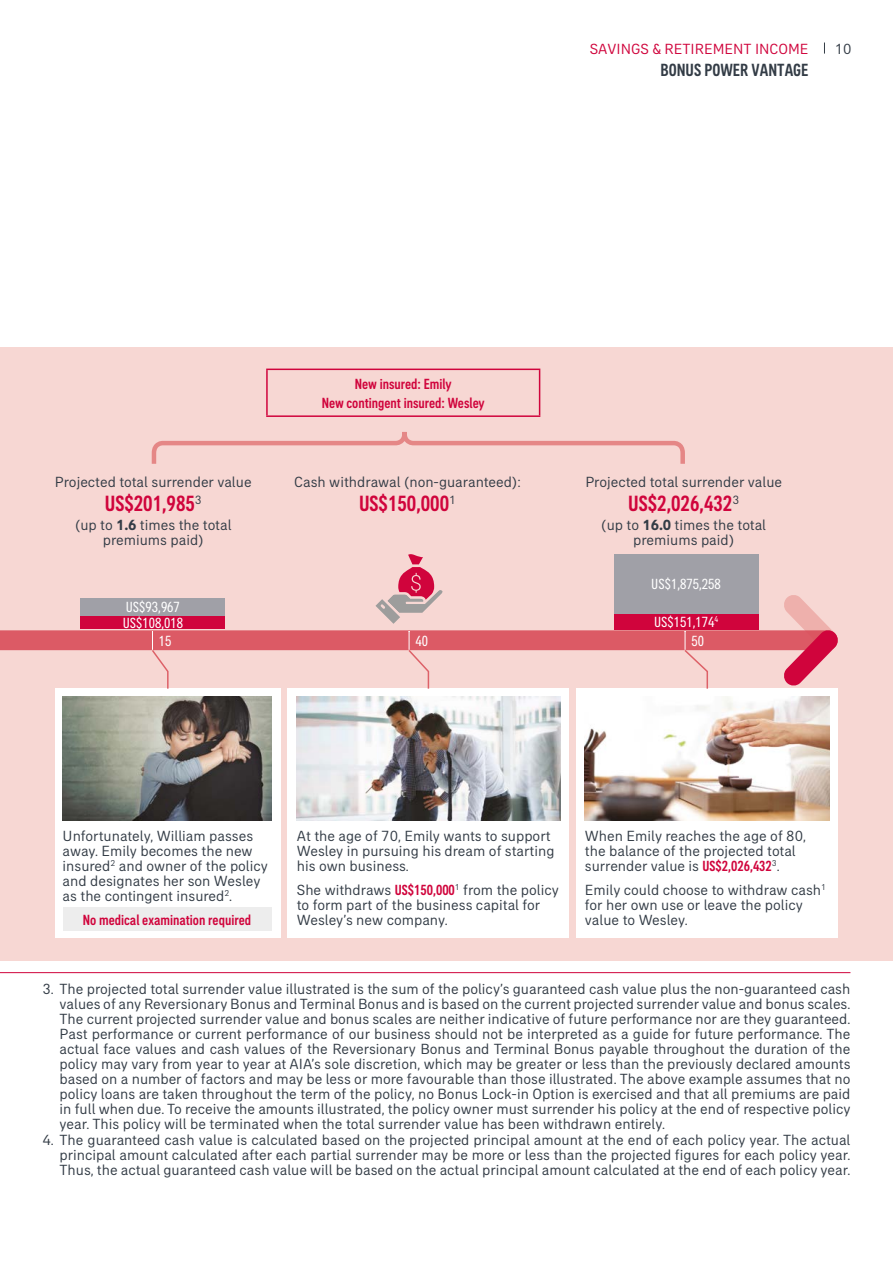
<style>
.page{position:relative;width:893px;height:1263px;background:#fff}
.page>*{position:absolute;margin:0;border:0;box-sizing:border-box;transform-origin:0 0}
.t1{font:500 condensed 22.5px "AIA Everest";color:#d0043c}
.t2{font:500 condensed 18px "AIA Everest";color:#333c46}
.t3{font:15px/15px "AIA Everest";color:#333c46}
.t4{font:500 condensed 15px/18.6px "AIA Everest";color:#d0043c;text-align:center}
.t5{font:condensed 15px "AIA Everest";color:#fff}
.t6{font:15px "AIA Everest";color:#d0043c}
.s1{font-weight:700}
.s2{font-weight:500;font-stretch:condensed;color:#d0043c}
</style>
<div class="page">
<div style="left:0;top:347px;width:893px;height:613px;background:#f7d7d3"></div>
<div style="left:55px;top:689px;width:225px;height:249px;background:#fff"></div>
<div style="left:576px;top:689px;width:262px;height:249px;background:#fff"></div>
<div style="left:288px;top:689px;width:281px;height:249px;background:#fff"></div>
<svg style="left:151px;top:432px;width:534px;height:32px"></svg>
<hr style="left:0;top:972px;width:850px;height:1px;background:#d0043c">
<svg style="left:0;top:554px;width:838px;height:136px"></svg>
<div style="left:63px;top:907px;width:208px;height:23px;background:#ededed"></div>
<hr style="left:266px;top:370px;width:2px;height:45px;background:#d0043c">
<hr style="left:266px;top:369px;width:274px;height:1px;background:#d0043c">
<hr style="left:539px;top:370px;width:1px;height:45px;background:#d0043c">
<hr style="left:266px;top:415px;width:274px;height:2px;background:#d0043c">
<img style="left:63px;top:697px;width:208px;height:123px">
<img style="left:297px;top:697px;width:263px;height:123px">
<img style="left:585px;top:697px;width:245px;height:123px">
<p class="t6" style="left:590px;top:40px;width:220px">SAVINGS &amp; RETIREMENT INCOME</p>
<p class="t3" style="left:835px;top:41px;width:18px">10</p>
<p class="t2" style="left:661px;top:60px;width:149px">BONUS POWER VANTAGE</p>
<p class="t3" style="left:55px;top:474px;width:198px">Projected total surrender value</p>
<h1 class="t1" style="left:105px;top:491px;width:99px">US$201,985<sup>3</sup></h1>
<p class="t3" style="left:75px;top:517px;width:158px;text-align:center">(up to <span class="s1">1.6</span> times the total premiums paid)</p>
<p class="t5" style="left:126px;top:599px;width:56px">US$93,967</p>
<p class="t5" style="left:123px;top:615px;width:62px">US$108,018</p>
<p class="t4" style="left:322px;top:374px;width:165px">New insured: Emily<br>New contingent insured: Wesley</p>
<p class="t3" style="left:294px;top:474px;width:228px">Cash withdrawal (non-guaranteed):</p>
<h1 class="t1" style="left:359px;top:491px;width:99px">US$150,000<sup>1</sup></h1>
<p class="t3" style="left:585px;top:474px;width:198px">Projected total surrender value</p>
<h1 class="t1" style="left:628px;top:491px;width:112px">US$2,026,432<sup>3</sup></h1>
<p class="t3" style="left:601px;top:517px;width:166px;text-align:center">(up to <span class="s1">16.0</span> times the total premiums paid)</p>
<p class="t5" style="left:651px;top:575px;width:71px">US$1,875,258</p>
<p class="t5" style="left:654px;top:613px;width:66px">US$151,174<sup>4</sup></p>
<p class="t5" style="left:159px;top:632px;width:14px">15</p>
<p class="t5" style="left:415px;top:632px;width:14px">40</p>
<p class="t5" style="left:691px;top:632px;width:14px">50</p>
<p class="t3" style="left:63px;top:828px;width:207px">Unfortunately, William passes away. Emily becomes the new insured<sup>2</sup> and owner of the policy and designates her son Wesley as the contingent insured<sup>2</sup>.</p>
<p class="t4" style="left:83px;top:910px;width:170px">No medical examination required</p>
<p class="t3" style="left:297px;top:828px;width:259px">At the age of 70, Emily wants to support<br>Wesley in pursuing his dream of starting his own business.</p>
<p class="t3" style="left:297px;top:882px;width:264px">She withdraws <span class="s2">US$150,000</span><sup>1</sup> from the policy to form part of the business capital for<br>Wesley’s new company.</p>
<p class="t3" style="left:585px;top:828px;width:223px">When Emily reaches the age of 80, the balance of the projected total surrender value is <span class="s2">US$2,026,432</span><sup>3</sup>.</p>
<p class="t3" style="left:585px;top:882px;width:243px">Emily could choose to withdraw cash<sup>1 </sup>for her own use or leave the policy value to Wesley.</p>
<p class="t3" style="left:60px;top:981px;width:792px;text-align:justify;text-indent:-17px">3. The projected total surrender value illustrated is the sum of the policy’s guaranteed cash value plus the non-guaranteed cash values of any Reversionary Bonus and Terminal Bonus and is based on the current projected surrender value and bonus scales.<br>The current projected surrender value and bonus scales are neither indicative of future performance nor are they guaranteed.<br>Past performance or current performance of our business should not be interpreted as a guide for future performance. The actual face values and cash values of the Reversionary Bonus and Terminal Bonus payable throughout the duration of the policy may vary from year to year at AIA’s sole discretion, which may be greater or less than the previously declared amounts based on a number of factors and may be less or more favourable than those illustrated. The above example assumes that no policy loans are taken throughout the term of the policy, no Bonus Lock-in Option is exercised and that all premiums are paid in full when due. To receive the amounts illustrated, the policy owner must surrender his policy at the end of respective policy year. This policy will be terminated when the total surrender value has been withdrawn entirely.</p>
<p class="t3" style="left:60px;top:1132px;width:792px;text-align:justify;text-indent:-17px">4. The guaranteed cash value is calculated based on the projected principal amount at the end of each policy year. The actual principal amount calculated after each partial surrender may be more or less than the projected figures for each policy year.<br>Thus, the actual guaranteed cash value will be based on the actual principal amount calculated at the end of each policy year.</p>
</div>
